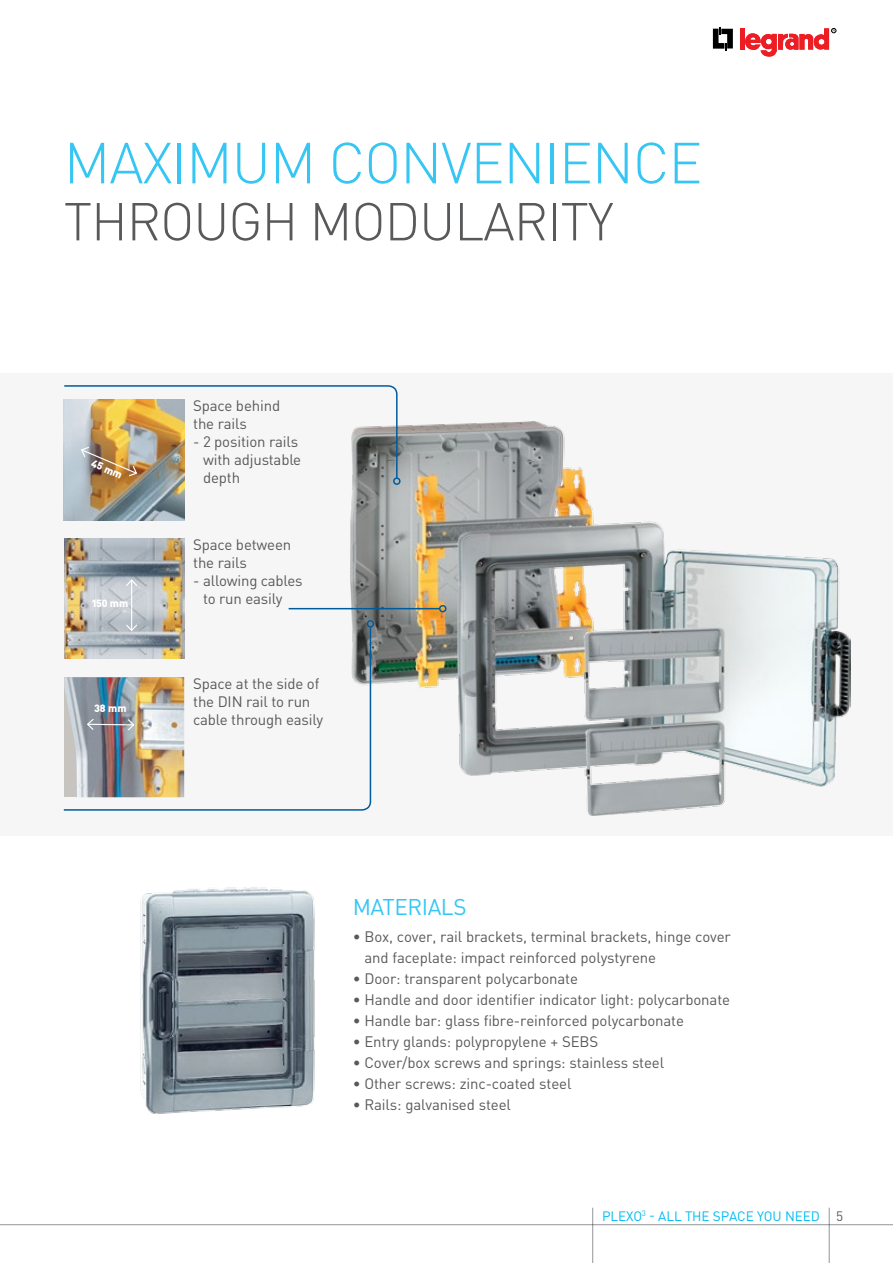
<style>
.page{position:relative;width:893px;height:1263px;background:#fff}
.page>*{position:absolute;margin:0;border:0;box-sizing:border-box;transform-origin:0 0}
.t1{font:300 57px "DIN";letter-spacing:-.02em;color:#36c6f4}
.t2{font:300 52.5px "DIN";letter-spacing:-.02em;color:#58595b}
.t3{font:22.5px "DIN";letter-spacing:-.02em;color:#36c6f4}
.t4{font:15px/18px "DIN Pro";letter-spacing:-.01em;color:#58595b}
.t5{font:13.5px "DIN Pro";letter-spacing:-.01em;color:#00bbf2}
.t6{font:13.5px "DIN Pro";color:#58595b}
.t7{font:900 10.5px "DIN Pro";color:#fff}
</style>
<div class="page">
<svg style="left:713px;top:27px;width:20px;height:23px"></svg>
<div style="left:739px;top:28px;width:5px;height:22px;background:#ed1d24"></div>
<svg style="left:745px;top:28px;width:91px;height:29px"></svg>
<div style="left:0;top:373px;width:893px;height:462px;background:#f6f6f6"></div>
<hr style="left:0;top:1224px;width:893px;height:1px;background:#939598">
<hr style="left:592px;top:1208px;width:1px;height:55px;background:#939598">
<hr style="left:829px;top:1208px;width:1px;height:55px;background:#939598">
<img style="left:350px;top:421px;width:500px;height:394px">
<div style="left:393px;top:477px;width:8px;height:8px;border:2px solid #005b9e;border-radius:50%"></div>
<hr style="left:289px;top:608px;width:151px;height:1px;background:#005b9e">
<div style="left:439px;top:605px;width:7px;height:7px;border:2px solid #005b9e;border-radius:50%"></div>
<svg style="left:63px;top:625px;width:309px;height:186px"></svg>
<div style="left:367px;top:620px;width:7px;height:7px;border:2px solid #005b9e;border-radius:50%"></div>
<img style="left:64px;top:480px;width:120px;height:40px">
<img style="left:63px;top:385px;width:335px;height:95px">
<img style="left:64px;top:538px;width:120px;height:120px">
<hr style="left:131px;top:580px;width:1px;height:50px;background:#fff">
<svg style="left:125px;top:578px;width:13px;height:9px"></svg>
<svg style="left:125px;top:623px;width:13px;height:9px"></svg>
<img style="left:64px;top:677px;width:120px;height:120px">
<svg style="left:86px;top:717px;width:49px;height:15px"></svg>
<img style="left:140px;top:887px;width:175px;height:227px">
<h1 class="t1" style="left:64px;top:128px;width:640px">MAXIMUM CONVENIENCE</h1>
<h2 class="t2" style="left:64px;top:189px;width:551px">THROUGH MODULARITY</h2>
<p class="t7" style="left:95px;top:456px;width:34px;rotate:24deg">45 mm</p>
<p class="t7" style="left:92px;top:596px;width:38px">150 mm</p>
<p class="t7" style="left:94px;top:701px;width:34px">38 mm</p>
<p class="t4" style="left:193px;top:396px;width:88px">Space behind the rails</p>
<p class="t4" style="left:203px;top:432px;width:100px;text-indent:-10px">- 2 position rails with adjustable depth</p>
<p class="t4" style="left:193px;top:535px;width:100px">Space between the rails</p>
<p class="t4" style="left:203px;top:571px;width:101px;text-indent:-10px">- allowing cables to run easily</p>
<p class="t4" style="left:193px;top:674px;width:131px">Space at the side of the DIN rail to run cable through easily</p>
<h3 class="t3" style="left:353px;top:893px;width:115px">MATERIALS</h3>
<p class="t4" style="left:364px;top:925px;width:368px;line-height:21px;text-indent:-12px">• Box, cover, rail brackets, terminal brackets, hinge cover and faceplate: impact reinforced polystyrene</p>
<p class="t4" style="left:353px;top:969px;width:227px">• Door: transparent polycarbonate</p>
<p class="t4" style="left:353px;top:990px;width:379px">• Handle and door identifier indicator light: polycarbonate</p>
<p class="t4" style="left:353px;top:1011px;width:333px">• Handle bar: glass fibre-reinforced polycarbonate</p>
<p class="t4" style="left:353px;top:1032px;width:247px">• Entry glands: polypropylene + SEBS</p>
<p class="t4" style="left:353px;top:1053px;width:313px">• Cover/box screws and springs: stainless steel</p>
<p class="t4" style="left:353px;top:1074px;width:220px">• Other screws: zinc-coated steel</p>
<p class="t4" style="left:353px;top:1095px;width:160px">• Rails: galvanised steel</p>
<p class="t5" style="left:602px;top:1207px;width:219px">PLEXO<sup>3</sup> - ALL THE SPACE YOU NEED</p>
<p class="t6" style="left:836px;top:1207px;width:9px">5</p>
</div>
